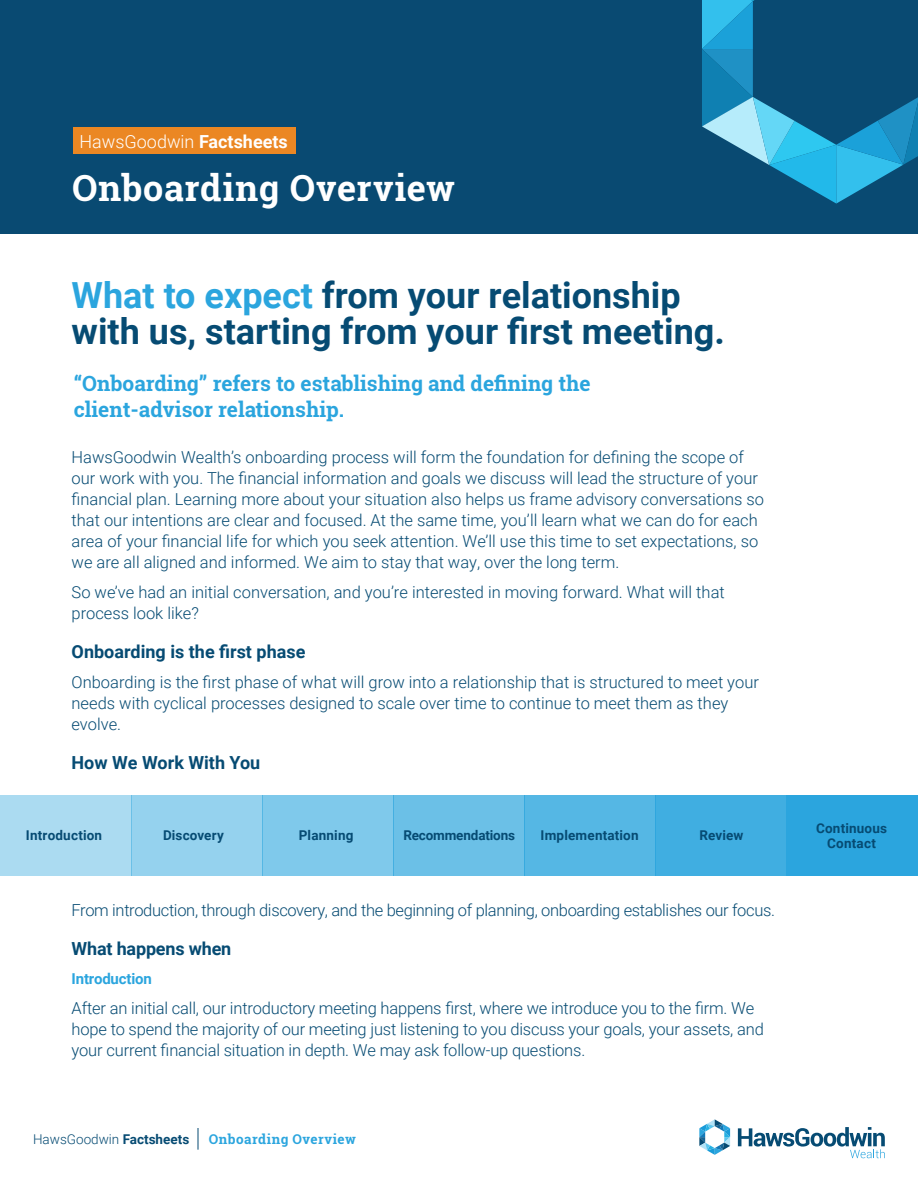
<style>
.page{position:relative;width:918px;height:1188px;background:#fff}
.page>*{position:absolute;margin:0;border:0;box-sizing:border-box;transform-origin:0 0}
.t1{font:700 36px/36px "Roboto";color:#064b73}
.t2{font:700 36px "Roboto Slab";letter-spacing:.02em;color:#fff}
.t3{font:700 21px "Roboto Slab";color:#2ba5de}
.B1{font:700 18px "Roboto";color:#064b73}
.t4{font:300 18px "Roboto";color:#fff}
.B1-2{font:300 16.5px/21px "Roboto";color:#064b73}
.B1-3{font:300 16.5px "Roboto";letter-spacing:-.02em;color:#064b73}
.t5{font:700 15px "Roboto";letter-spacing:-.01em;color:#2ba5de}
.t6{font:700 13.5px/15px "Roboto";letter-spacing:.015em;color:#064b73;text-align:center}
.t7{font:300 13.5px "Roboto";color:#064b73}
.t8{font:700 13.5px "Roboto Slab";letter-spacing:.035em;color:#2ba5de}
.t9{font:700 13.5px "Roboto";letter-spacing:-.01em;color:#064b73}
.s1{font-weight:700}
.s2{color:#2ba5de}
</style>
<div class="page">
<svg style="left:738px;top:1127px;width:147px;height:31px"></svg>
<svg style="left:699px;top:1119px;width:31px;height:36px"></svg>
<svg style="left:198px;top:1128px;width:1px;height:22px"></svg>
<div style="left:0;top:0;width:918px;height:233px;background:#094a72"></div>
<div style="left:74px;top:127px;width:222px;height:27px;background:#eb8723"></div>
<svg style="left:702px;top:0;width:216px;height:204px"></svg>
<div style="left:787px;top:795px;width:131px;height:81px;background:#2ba5de"></div>
<div style="left:525px;top:795px;width:131px;height:81px;background:#55b7e4"></div>
<div style="left:131px;top:795px;width:131px;height:81px;background:#95d2ee"></div>
<div style="left:656px;top:795px;width:131px;height:81px;background:#40aee1"></div>
<div style="left:262px;top:795px;width:131px;height:81px;background:#7fc9eb"></div>
<div style="left:393px;top:795px;width:132px;height:81px;background:#6bc0e7"></div>
<div style="left:0;top:795px;width:131px;height:81px;background:#abdbf1"></div>
<p class="t4" style="left:80px;top:129px;width:210px">HawsGoodwin <span class="s1">Factsheets</span></p>
<p class="t2" style="left:72px;top:163px;width:385px">Onboarding Overview</p>
<h1 class="t1" style="left:72px;top:276px;width:655px"><span class="s2">What to expect</span> from your relationship with us, starting from your first meeting.</h1>
<h2 class="t3" style="left:74px;top:369px;width:518px">“Onboarding” refers to establishing and defining the</h2>
<h2 class="t3" style="left:74px;top:394px;width:272px">client-advisor relationship.</h2>
<p class="B1-2" style="left:72px;top:446px;width:694px">HawsGoodwin Wealth’s onboarding process will form the foundation for defining the scope of our work with you. The financial information and goals we discuss will lead the structure of your financial plan. Learning more about your situation also helps us frame advisory conversations so that our intentions are clear and focused. At the same time, you’ll learn what we can do for each area of your financial life for which you seek attention. We’ll use this time to set expectations, so we are all aligned and informed. We aim to stay that way, over the long term.</p>
<p class="B1-2" style="left:72px;top:581px;width:655px">So we’ve had an initial conversation, and you’re interested in moving forward. What will that process look like?</p>
<p class="B1" style="left:72px;top:639px;width:235px">Onboarding is the first phase</p>
<p class="B1-2" style="left:72px;top:671px;width:689px">Onboarding is the first phase of what will grow into a relationship that is structured to meet your needs with cyclical processes designed to scale over time to continue to meet them as they evolve.</p>
<p class="B1" style="left:72px;top:750px;width:190px">How We Work With You</p>
<p class="t6" style="left:26px;top:828px;width:78px">Introduction</p>
<p class="t6" style="left:163px;top:828px;width:62px">Discovery</p>
<p class="t6" style="left:299px;top:828px;width:56px">Planning</p>
<p class="t9" style="left:403px;top:826px;width:113px">Recommendations</p>
<p class="t6" style="left:541px;top:828px;width:100px">Implementation</p>
<p class="t6" style="left:700px;top:828px;width:45px">Review</p>
<p class="t6" style="left:816px;top:820px;width:73px">Continuous<br>Contact</p>
<p class="B1-3" style="left:72px;top:899px;width:705px">From introduction, through discovery, and the beginning of planning, onboarding establishes our focus.</p>
<p class="B1" style="left:72px;top:936px;width:161px">What happens when</p>
<h4 class="t5" style="left:72px;top:968px;width:82px">Introduction</h4>
<p class="B1-2" style="left:72px;top:997px;width:694px">After an initial call, our introductory meeting happens first, where we introduce you to the firm. We hope to spend the majority of our meeting just listening to you discuss your goals, your assets, and your current financial situation in depth. We may ask follow-up questions.</p>
<p class="t7" style="left:33px;top:1129px;width:158px">HawsGoodwin <span class="s1">Factsheets</span></p>
<p class="t8" style="left:209px;top:1130px;width:149px">Onboarding Overview</p>
</div>
